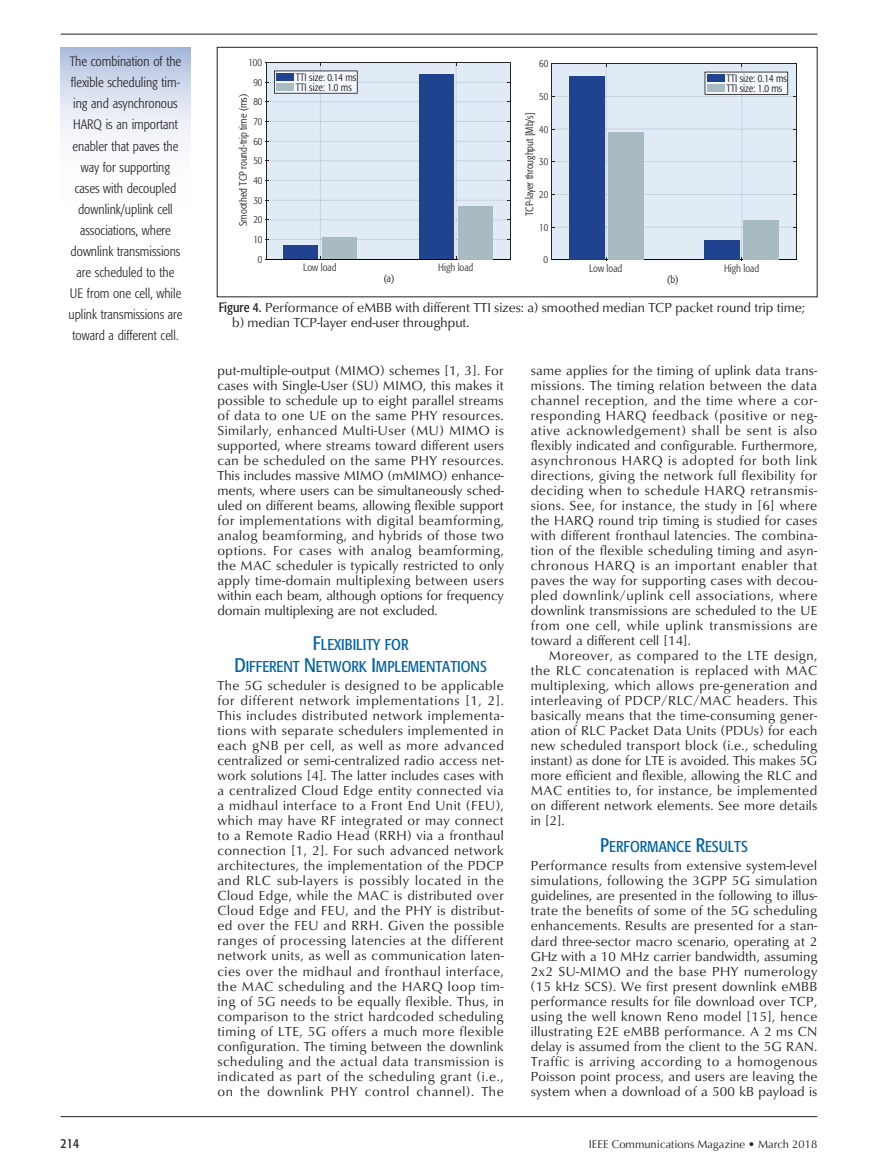
<style>
.page{position:relative;width:878px;height:1175px;background:#fff}
.page>*{position:absolute;margin:0;border:0;box-sizing:border-box;transform-origin:0 0}
.t1{font:15.6px/22.5px "Formata Condensed SC800";color:#0163a7;text-align:center}
.t2{font:13.5px/15px "Classico URW";letter-spacing:.015em;color:#231f20;text-align:justify}
.t3{font:300 condensed 13.5px/21px "Formata";color:#231f20;text-align:center}
.t4{font:13.5px "Formata Condensed SC800";color:#231f20}
.t5{font:11.25px "Optima";color:#231f20}
.t6{font:300 condensed 10.5px/10.1px "Formata";color:#040503}
.t7{font:300 condensed 10.5px "Formata";color:#242424}
.s1{font-family:"Formata";font-stretch:condensed}
.s2{font-size:19.5px}
</style>
<div class="page">
<hr style="left:61px;top:34px;width:756px;height:1px;background:#231f20">
<hr style="left:61px;top:1115px;width:756px;height:1px;background:#231f20">
<svg style="left:265px;top:62px;width:245px;height:198px;background:#bccbde"></svg>
<div style="left:551px;top:64px;width:244px;height:196px;background:#e0ebf6"></div>
<hr style="left:605px;top:64px;width:1px;height:32px;background:#c3cbd7">
<hr style="left:605px;top:97px;width:1px;height:32px;background:#c3cbd7">
<hr style="left:605px;top:129px;width:1px;height:32px;background:#c3cbd7">
<hr style="left:605px;top:162px;width:1px;height:32px;background:#c3cbd7">
<hr style="left:605px;top:195px;width:1px;height:32px;background:#c3cbd7">
<hr style="left:605px;top:227px;width:1px;height:32px;background:#c3cbd7">
<hr style="left:741px;top:64px;width:1px;height:32px;background:#c3cbd7">
<hr style="left:741px;top:97px;width:1px;height:32px;background:#c3cbd7">
<hr style="left:741px;top:129px;width:1px;height:32px;background:#c3cbd7">
<hr style="left:741px;top:162px;width:1px;height:32px;background:#c3cbd7">
<hr style="left:741px;top:195px;width:1px;height:32px;background:#c3cbd7">
<hr style="left:741px;top:227px;width:1px;height:32px;background:#c3cbd7">
<hr style="left:742px;top:227px;width:53px;height:1px;background:#c3cbd7">
<hr style="left:606px;top:227px;width:135px;height:1px;background:#c3cbd7">
<hr style="left:551px;top:227px;width:54px;height:1px;background:#c3cbd7">
<hr style="left:742px;top:194px;width:53px;height:1px;background:#c3cbd7">
<hr style="left:606px;top:194px;width:135px;height:1px;background:#c3cbd7">
<hr style="left:551px;top:194px;width:54px;height:1px;background:#c3cbd7">
<hr style="left:742px;top:161px;width:53px;height:1px;background:#c3cbd7">
<hr style="left:606px;top:161px;width:135px;height:1px;background:#c3cbd7">
<hr style="left:551px;top:161px;width:54px;height:1px;background:#c3cbd7">
<hr style="left:742px;top:129px;width:53px;height:1px;background:#c3cbd7">
<hr style="left:606px;top:129px;width:135px;height:1px;background:#c3cbd7">
<hr style="left:551px;top:129px;width:54px;height:1px;background:#c3cbd7">
<hr style="left:742px;top:96px;width:53px;height:1px;background:#c3cbd7">
<hr style="left:606px;top:96px;width:135px;height:1px;background:#c3cbd7">
<hr style="left:551px;top:96px;width:54px;height:1px;background:#c3cbd7">
<hr style="left:551px;top:63px;width:1px;height:197px;background:#242424">
<hr style="left:795px;top:63px;width:1px;height:197px;background:#242424">
<svg style="left:604px;top:257px;width:192px;height:3px"></svg>
<svg style="left:552px;top:63px;width:244px;height:3px"></svg>
<hr style="left:551px;top:259px;width:244px;height:1px;background:#040503">
<div style="left:568px;top:77px;width:36px;height:183px;background:#1f438e"></div>
<div style="left:704px;top:240px;width:36px;height:20px;background:#1f438e"></div>
<div style="left:607px;top:132px;width:36px;height:128px;background:#a7bbc0"></div>
<div style="left:743px;top:220px;width:35px;height:40px;background:#a7bbc0"></div>
<svg style="left:704px;top:72px;width:83px;height:25px;background:#cfd6e0"></svg>
<div style="left:217px;top:47px;width:600px;height:250px;border:1px solid #231f20"></div>
<svg style="left:61px;top:47px;width:129px;height:97px"></svg>
<p class="t3" style="left:68px;top:51px;width:115px">The combination of the flexible scheduling tim&shy;ing and asynchronous<br>HARQ is an important enabler that paves the way for supporting cases with decoupled downlink/uplink cell associations, where downlink transmissions are scheduled to the<br>UE from one cell, while uplink transmissions are toward a different cell.</p>
<p class="t7" style="left:248px;top:56px;width:15px">100</p>
<p class="t7" style="left:253px;top:76px;width:11px">90</p>
<p class="t6" style="left:238px;top:226px;width:134px;rotate:-90deg">Smoothed TCP round-trip time (ms)</p>
<p class="t7" style="left:253px;top:96px;width:11px">80</p>
<p class="t7" style="left:253px;top:115px;width:11px">70</p>
<p class="t7" style="left:253px;top:135px;width:11px">60</p>
<p class="t7" style="left:253px;top:154px;width:11px">50</p>
<p class="t7" style="left:253px;top:174px;width:11px">40</p>
<p class="t7" style="left:253px;top:194px;width:11px">30</p>
<p class="t7" style="left:253px;top:213px;width:11px">20</p>
<p class="t7" style="left:253px;top:233px;width:11px">10</p>
<p class="t7" style="left:258px;top:253px;width:6px">0</p>
<p class="t6" style="left:296px;top:72px;width:62px">TTI size: 0.14 ms<br>TTI size: 1.0 ms</p>
<p class="t7" style="left:539px;top:57px;width:11px">60</p>
<p class="t7" style="left:539px;top:90px;width:11px">50</p>
<p class="t6" style="left:524px;top:216px;width:105px;rotate:-90deg">TCP-layer throughput [Mb/s]</p>
<p class="t7" style="left:539px;top:123px;width:11px">40</p>
<p class="t7" style="left:539px;top:155px;width:11px">30</p>
<p class="t7" style="left:539px;top:188px;width:11px">20</p>
<p class="t7" style="left:539px;top:221px;width:11px">10</p>
<p class="t6" style="left:726px;top:73px;width:62px">TTI size: 0.14 ms<br>TTI size: 1.0 ms</p>
<p class="t7" style="left:543px;top:253px;width:6px">0</p>
<p class="t7" style="left:303px;top:261px;width:35px">Low load</p>
<p class="t7" style="left:438px;top:261px;width:37px">High load</p>
<p class="t7" style="left:589px;top:262px;width:35px">Low load</p>
<p class="t7" style="left:723px;top:262px;width:37px">High load</p>
<p class="t6" style="left:383px;top:273px;width:12px">(a)</p>
<p class="t6" style="left:667px;top:274px;width:13px">(b)</p>
<p class="t2" style="left:232px;top:299px;width:574px;text-indent:-14px"><span class="s1">Figure 4.</span> Performance of eMBB with different TTI sizes: a) smoothed median TCP packet round trip time; b) median TCP-layer end-user throughput.</p>
<p class="t2" style="left:217px;top:362px;width:288px">put-multiple-output (MIMO) schemes [1, 3]. For cases with Single-User (SU) MIMO, this makes it possible to schedule up to eight parallel streams of data to one UE on the same PHY resources.<br>Similarly, enhanced Multi-User (MU) MIMO is supported, where streams toward different users can be scheduled on the same PHY resources.<br>This includes massive MIMO (mMIMO) enhance&shy;ments, where users can be simultaneously sched&shy;uled on different beams, allowing flexible support for implementations with digital beamforming, analog beamforming, and hybrids of those two options. For cases with analog beamforming, the MAC scheduler is typically restricted to only apply time-domain multiplexing between users within each beam, although options for frequency domain multiplexing are not excluded.</p>
<p class="t1" style="left:234px;top:633px;width:254px"><span class="s2">F</span>LEXIBILITY FOR<br><span class="s2">D</span>IFFERENT <span class="s2">N</span>ETWORK <span class="s2">I</span>MPLEMENTATIONS</p>
<p class="t2" style="left:217px;top:677px;width:288px">The 5G scheduler is designed to be applicable for different network implementations [1, 2].<br>This includes distributed network implementa&shy;tions with separate schedulers implemented in each gNB per cell, as well as more advanced centralized or semi-centralized radio access net&shy;work solutions [4]. The latter includes cases with a centralized Cloud Edge entity connected via a midhaul interface to a Front End Unit (FEU), which may have RF integrated or may connect to a Remote Radio Head (RRH) via a fronthaul connection [1, 2]. For such advanced network architectures, the implementation of the PDCP and RLC sub-layers is possibly located in the Cloud Edge, while the MAC is distributed over Cloud Edge and FEU, and the PHY is distribut&shy;ed over the FEU and RRH. Given the possible ranges of processing latencies at the different network units, as well as communication laten&shy;cies over the midhaul and fronthaul interface, the MAC scheduling and the HARQ loop tim&shy;ing of 5G needs to be equally flexible. Thus, in comparison to the strict hardcoded scheduling timing of LTE, 5G offers a much more flexible configuration. The timing between the downlink scheduling and the actual data transmission is indicated as part of the scheduling grant (i.e., on the downlink PHY control channel). The</p>
<p class="t2" style="left:530px;top:362px;width:288px">same applies for the timing of uplink data trans&shy;missions. The timing relation between the data channel reception, and the time where a cor&shy;responding HARQ feedback (positive or neg&shy;ative acknowledgement) shall be sent is also flexibly indicated and configurable. Furthermore, asynchronous HARQ is adopted for both link directions, giving the network full flexibility for deciding when to schedule HARQ retransmis&shy;sions. See, for instance, the study in [6] where the HARQ round trip timing is studied for cases with different fronthaul latencies. The combina&shy;tion of the flexible scheduling timing and asyn&shy;chronous HARQ is an important enabler that paves the way for supporting cases with decou&shy;pled downlink/uplink cell associations, where downlink transmissions are scheduled to the UE from one cell, while uplink transmissions are toward a different cell [14].</p>
<p class="t2" style="left:530px;top:647px;width:288px;text-indent:18px">Moreover, as compared to the LTE design, the RLC concatenation is replaced with MAC multiplexing, which allows pre-generation and interleaving of PDCP/RLC/MAC headers. This basically means that the time-consuming gener&shy;ation of RLC Packet Data Units (PDUs) for each new scheduled transport block (i.e., scheduling instant) as done for LTE is avoided. This makes 5G more efficient and flexible, allowing the RLC and MAC entities to, for instance, be implemented on different network elements. See more details in [2].</p>
<p class="t1" style="left:600px;top:835px;width:149px"><span class="s2">P</span>ERFORMANCE <span class="s2">R</span>ESULTS</p>
<p class="t2" style="left:530px;top:857px;width:288px">Performance results from extensive system-level simulations, following the 3GPP 5G simulation guidelines, are presented in the following to illus&shy;trate the benefits of some of the 5G scheduling enhancements. Results are presented for a stan&shy;dard three-sector macro scenario, operating at 2<br>GHz with a 10 MHz carrier bandwidth, assuming 2x2 SU-MIMO and the base PHY numerology (15 kHz SCS). We first present downlink eMBB performance results for file download over TCP, using the well known Reno model [15], hence illustrating E2E eMBB performance. A 2 ms CN delay is assumed from the client to the 5G RAN.<br>Traffic is arriving according to a homogenous Poisson point process, and users are leaving the system when a download of a 500 kB payload is</p>
<p class="t4" style="left:61px;top:1134px;width:20px">214</p>
<p class="t5" style="left:588px;top:1137px;width:230px">IEEE Communications Magazine • March 2018</p>
</div>
